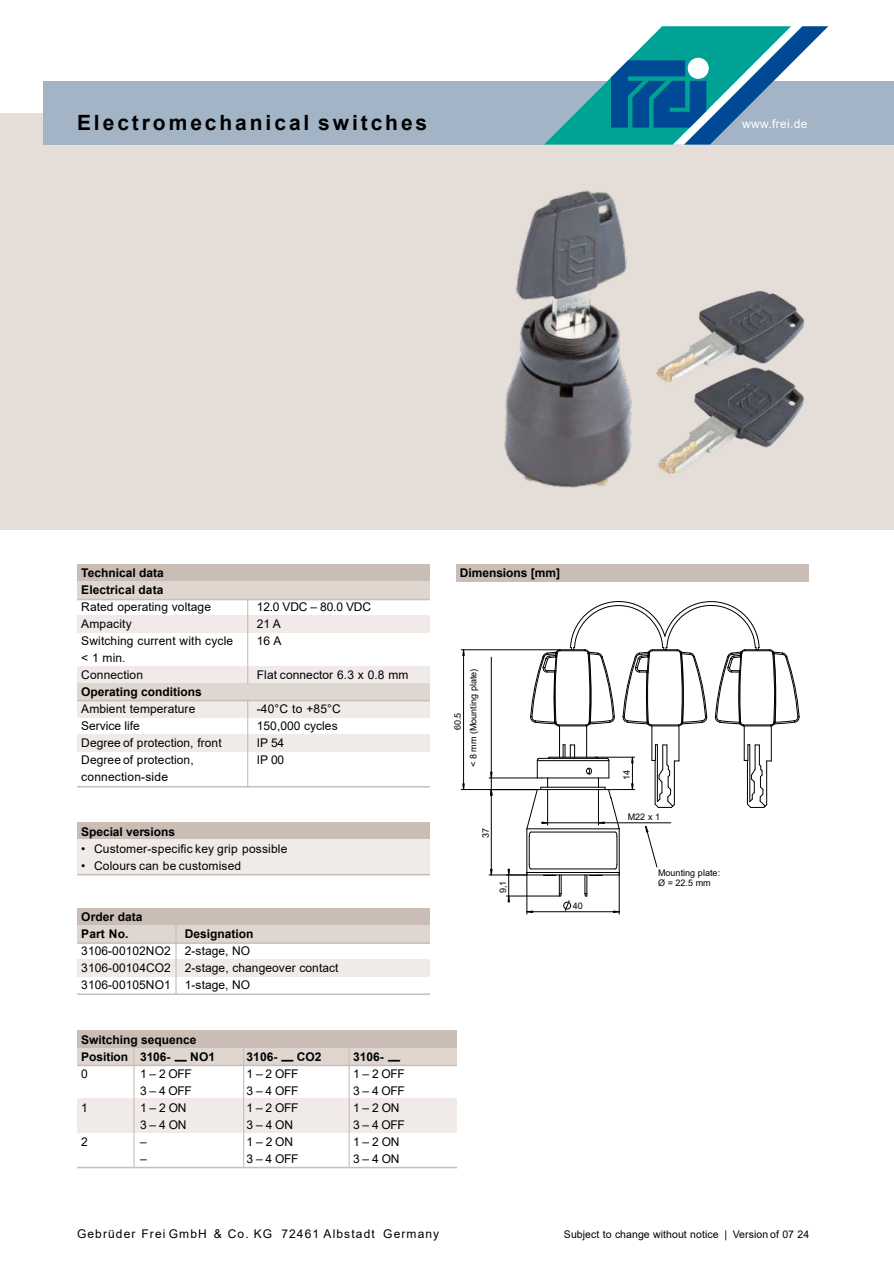
<style>
.page{position:relative;width:894px;height:1264px;background:#fff}
.page>*{position:absolute;margin:0;border:0;box-sizing:border-box;transform-origin:0 0}
.t1{font:700 21px "Arial";letter-spacing:.14em;color:#000}
.t2{font:12px/17px "Arial";letter-spacing:.005em;color:#000}
.t3{font:700 12px/17px "Arial";color:#000}
.t4{font:12px "Arial";letter-spacing:.095em;color:#000}
.t5{font:12px "Arial";letter-spacing:-.015em;color:#000}
.t6{font:12px "Arial";letter-spacing:.03em;color:#fff}
.t7{font:10.5px "Arial";letter-spacing:.005em;color:#000}
.t8{font:9px/10.8px "Arial";color:#000}
</style>
<div class="page">
<div style="left:1px;top:113px;width:892px;height:416px;background:#e4ddd8"></div>
<div style="left:43px;top:81px;width:850px;height:64px;background:#a4b4c7"></div>
<div style="left:77px;top:564px;width:353px;height:17px;background:#cabdb6"></div>
<div style="left:77px;top:581px;width:353px;height:17px;background:#dfd6d0"></div>
<div style="left:77px;top:615px;width:353px;height:17px;background:#f0ebe8"></div>
<div style="left:77px;top:666px;width:353px;height:18px;background:#f0ebe8"></div>
<div style="left:77px;top:684px;width:353px;height:17px;background:#dfd6d0"></div>
<div style="left:77px;top:701px;width:353px;height:17px;background:#f0ebe8"></div>
<div style="left:77px;top:735px;width:353px;height:17px;background:#f0ebe8"></div>
<hr style="left:247px;top:598px;width:1px;height:86px;background:#cabdb6">
<hr style="left:247px;top:700px;width:1px;height:86px;background:#cabdb6">
<hr style="left:77px;top:786px;width:353px;height:1px;background:#cabdb6">
<hr style="left:77px;top:598px;width:353px;height:2px;background:#cabdb6">
<hr style="left:77px;top:699px;width:353px;height:2px;background:#cabdb6">
<div style="left:455px;top:564px;width:353px;height:17px;background:#cabdb6"></div>
<div style="left:77px;top:822px;width:353px;height:17px;background:#cabdb6"></div>
<div style="left:77px;top:839px;width:353px;height:34px;background:#f0ebe8"></div>
<hr style="left:77px;top:873px;width:353px;height:2px;background:#cabdb6">
<div style="left:77px;top:908px;width:353px;height:17px;background:#cabdb6"></div>
<div style="left:77px;top:925px;width:353px;height:17px;background:#dfd6d0"></div>
<div style="left:77px;top:959px;width:353px;height:17px;background:#f0ebe8"></div>
<hr style="left:77px;top:942px;width:353px;height:1px;background:#cabdb6">
<hr style="left:77px;top:993px;width:353px;height:1px;background:#cabdb6">
<hr style="left:175px;top:924px;width:2px;height:70px;background:#cabdb6">
<div style="left:77px;top:1047px;width:380px;height:17px;background:#dfd6d0"></div>
<div style="left:77px;top:1030px;width:380px;height:17px;background:#cabdb6"></div>
<div style="left:77px;top:1098px;width:380px;height:34px;background:#f0ebe8"></div>
<hr style="left:77px;top:1064px;width:380px;height:2px;background:#cabdb6">
<hr style="left:77px;top:1166px;width:380px;height:2px;background:#cabdb6">
<hr style="left:133px;top:1047px;width:2px;height:120px;background:#cabdb6">
<hr style="left:243px;top:1047px;width:1px;height:120px;background:#cabdb6">
<hr style="left:349px;top:1047px;width:1px;height:120px;background:#cabdb6">
<svg style="left:544px;top:26px;width:284px;height:119px"></svg>
<div style="left:688px;top:58px;width:21px;height:21px;background:#fff;border-radius:50%"></div>
<img style="left:504px;top:190px;width:128px;height:298px">
<img style="left:657px;top:291px;width:147px;height:183px">
<hr style="left:541px;top:760px;width:68px;height:1px;background:#000">
<svg style="left:530px;top:601px;width:270px;height:125px"></svg>
<hr style="left:744px;top:725px;width:1px;height:35px;background:#000">
<hr style="left:771px;top:725px;width:1px;height:36px;background:#000">
<svg style="left:744px;top:744px;width:27px;height:64px"></svg>
<hr style="left:559px;top:725px;width:1px;height:32px;background:#000">
<hr style="left:586px;top:725px;width:1px;height:32px;background:#000">
<hr style="left:652px;top:725px;width:1px;height:35px;background:#000">
<hr style="left:679px;top:725px;width:1px;height:36px;background:#000">
<svg style="left:652px;top:744px;width:27px;height:64px"></svg>
<hr style="left:531px;top:831px;width:84px;height:1px;background:#000">
<hr style="left:531px;top:868px;width:84px;height:1px;background:#000">
<hr style="left:541px;top:786px;width:64px;height:1px;background:#000">
<hr style="left:541px;top:777px;width:68px;height:1px;background:#000">
<hr style="left:539px;top:758px;width:49px;height:1px;background:#000">
<hr style="left:527px;top:828px;width:92px;height:1px;background:#000">
<hr style="left:537px;top:789px;width:71px;height:1px;background:#000">
<hr style="left:549px;top:756px;width:48px;height:1px;background:#000">
<hr style="left:527px;top:872px;width:92px;height:1px;background:#000">
<hr style="left:527px;top:874px;width:92px;height:1px;background:#000">
<hr style="left:489px;top:777px;width:48px;height:1px;background:#000">
<hr style="left:463px;top:649px;width:1px;height:140px;background:#000">
<hr style="left:461px;top:649px;width:99px;height:1px;background:#000">
<hr style="left:527px;top:911px;width:92px;height:1px;background:#000">
<hr style="left:489px;top:874px;width:38px;height:1px;background:#000">
<hr style="left:491px;top:789px;width:1px;height:85px;background:#000">
<hr style="left:527px;top:872px;width:1px;height:42px;background:#000">
<hr style="left:619px;top:872px;width:1px;height:42px;background:#000">
<hr style="left:491px;top:657px;width:1px;height:120px;background:#000">
<hr style="left:461px;top:789px;width:76px;height:1px;background:#000">
<hr style="left:548px;top:822px;width:50px;height:1px;background:#000">
<hr style="left:598px;top:822px;width:73px;height:1px;background:#000">
<svg style="left:490px;top:772px;width:2px;height:23px"></svg>
<svg style="left:506px;top:744px;width:69px;height:168px"></svg>
<svg style="left:585px;top:756px;width:50px;height:140px"></svg>
<svg style="left:645px;top:825px;width:12px;height:42px"></svg>
<h1 class="t1" style="left:77px;top:114px;width:352px">Electromechanical switches</h1>
<p class="t6" style="left:742px;top:119px;width:67px">www.frei.de</p>
<p class="t3" style="left:81px;top:565px;width:84px">Technical data<br>Electrical data</p>
<p class="t2" style="left:81px;top:599px;width:131px">Rated operating voltage</p>
<p class="t5" style="left:257px;top:602px;width:116px">12.0 VDC – 80.0 VDC</p>
<p class="t2" style="left:81px;top:616px;width:52px">Ampacity</p>
<p class="t2" style="left:257px;top:616px;width:26px">21 A</p>
<p class="t2" style="left:81px;top:633px;width:153px">Switching current with cycle</p>
<p class="t2" style="left:257px;top:633px;width:26px">16 A</p>
<p class="t2" style="left:81px;top:650px;width:63px">&lt; 1 min.<br>Connection</p>
<p class="t2" style="left:257px;top:667px;width:153px">Flat connector 6.3 x 0.8 mm</p>
<p class="t3" style="left:81px;top:684px;width:122px">Operating conditions</p>
<p class="t2" style="left:81px;top:701px;width:116px">Ambient temperature</p>
<p class="t2" style="left:257px;top:701px;width:85px">-40°C to +85°C</p>
<p class="t2" style="left:81px;top:718px;width:60px">Service life</p>
<p class="t2" style="left:257px;top:718px;width:82px">150,000 cycles</p>
<p class="t2" style="left:81px;top:735px;width:142px">Degree of protection, front</p>
<p class="t2" style="left:257px;top:735px;width:29px">IP 54</p>
<p class="t2" style="left:81px;top:752px;width:114px">Degree of protection,</p>
<p class="t2" style="left:257px;top:752px;width:29px">IP 00</p>
<p class="t2" style="left:81px;top:769px;width:88px">connection-side</p>
<p class="t3" style="left:81px;top:823px;width:95px">Special versions</p>
<p class="t2" style="left:81px;top:840px;width:208px">• Customer-specific key grip possible</p>
<p class="t2" style="left:81px;top:857px;width:161px">• Colours can be customised</p>
<p class="t3" style="left:81px;top:909px;width:63px">Order data<br>Part No.</p>
<p class="t3" style="left:185px;top:926px;width:70px">Designation</p>
<p class="t2" style="left:81px;top:943px;width:259px">3106-00102NO2 2-stage, NO<br>3106-00104CO2 2-stage, changeover contact<br>3106-00105NO1 1-stage, NO</p>
<p class="t3" style="left:81px;top:1032px;width:135px">Switching sequence<br>Position 3106- — NO1</p>
<p class="t3" style="left:247px;top:1049px;width:76px">3106- — CO2</p>
<p class="t3" style="left:353px;top:1049px;width:48px">3106- —</p>
<p class="t2" style="left:81px;top:1066px;width:8px">0</p>
<p class="t2" style="left:140px;top:1066px;width:53px">1 – 2 OFF</p>
<p class="t2" style="left:247px;top:1066px;width:53px">1 – 2 OFF</p>
<p class="t2" style="left:353px;top:1066px;width:53px">1 – 2 OFF</p>
<p class="t2" style="left:140px;top:1083px;width:53px">3 – 4 OFF</p>
<p class="t2" style="left:247px;top:1083px;width:53px">3 – 4 OFF</p>
<p class="t2" style="left:353px;top:1083px;width:53px">3 – 4 OFF</p>
<p class="t2" style="left:81px;top:1100px;width:8px">1</p>
<p class="t2" style="left:140px;top:1100px;width:48px">1 – 2 ON</p>
<p class="t2" style="left:247px;top:1100px;width:53px">1 – 2 OFF</p>
<p class="t2" style="left:353px;top:1100px;width:48px">1 – 2 ON</p>
<p class="t2" style="left:140px;top:1117px;width:48px">3 – 4 ON</p>
<p class="t2" style="left:247px;top:1117px;width:48px">3 – 4 ON</p>
<p class="t2" style="left:353px;top:1117px;width:53px">3 – 4 OFF</p>
<p class="t2" style="left:81px;top:1134px;width:8px">2</p>
<p class="t2" style="left:140px;top:1134px;width:8px">–</p>
<p class="t2" style="left:247px;top:1134px;width:48px">1 – 2 ON</p>
<p class="t2" style="left:353px;top:1134px;width:48px">1 – 2 ON</p>
<p class="t2" style="left:140px;top:1151px;width:8px">–</p>
<p class="t2" style="left:247px;top:1151px;width:53px">3 – 4 OFF</p>
<p class="t2" style="left:353px;top:1151px;width:48px">3 – 4 ON</p>
<p class="t3" style="left:460px;top:566px;width:102px">Dimensions [mm]</p>
<p class="t8" style="left:453px;top:730px;width:19px;rotate:-90deg">60.5</p>
<p class="t8" style="left:469px;top:767px;width:100px;rotate:-90deg">&lt; 8 mm (Mounting plate)</p>
<p class="t8" style="left:481px;top:838px;width:12px;rotate:-90deg">37</p>
<p class="t8" style="left:498px;top:893px;width:14px;rotate:-90deg">9,1</p>
<p class="t8" style="left:573px;top:901px;width:12px">40</p>
<p class="t8" style="left:622px;top:779px;width:12px;rotate:-90deg">14</p>
<p class="t8" style="left:628px;top:812px;width:34px">M22 x 1</p>
<p class="t8" style="left:658px;top:867px;width:64px">Mounting plate:<br>Ø = 22.5 mm</p>
<p class="t4" style="left:77px;top:1229px;width:364px">Gebrüder Frei GmbH &amp; Co. KG 72461 Albstadt Germany</p>
<p class="t7" style="left:564px;top:1230px;width:247px">Subject to change without notice | Version of 07 24</p>
</div>
